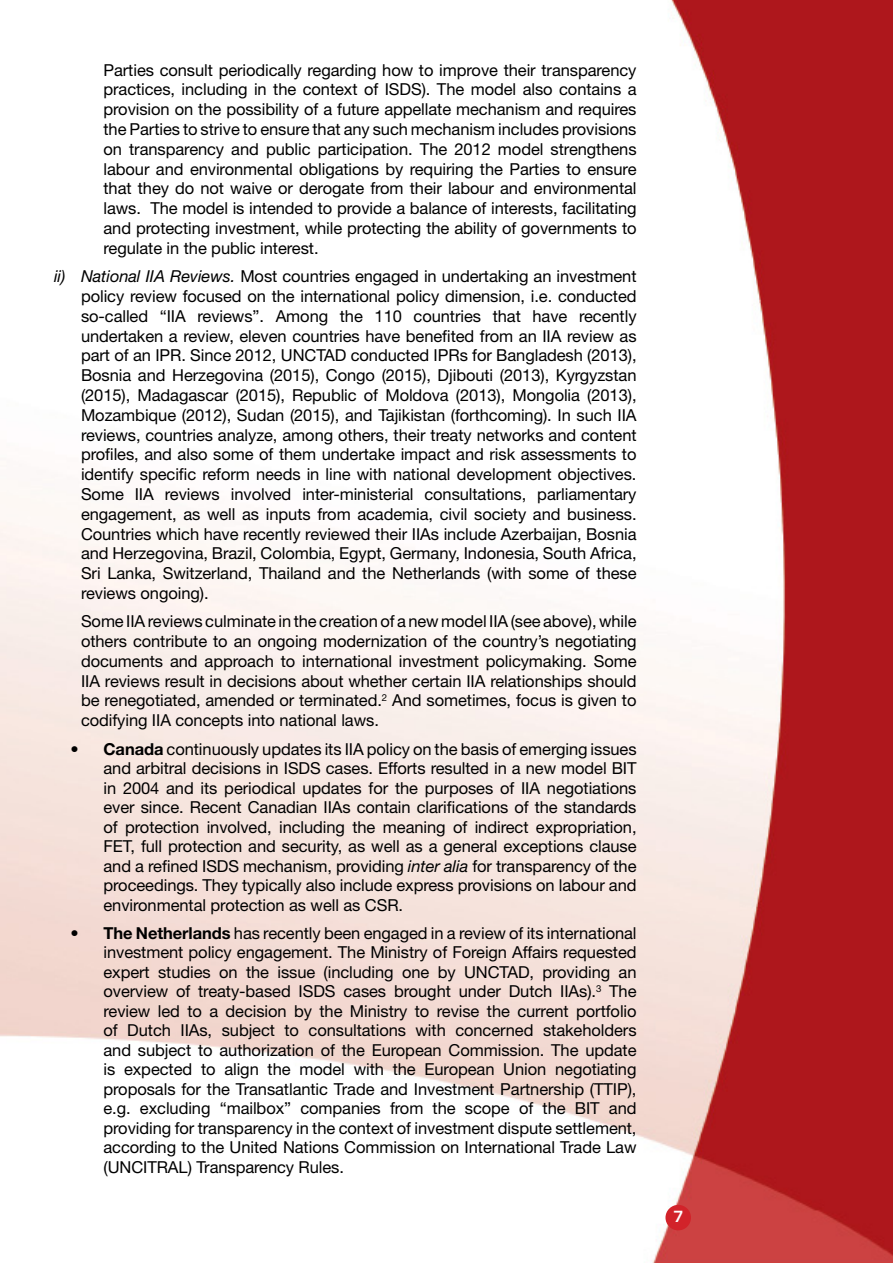
<style>
.page{position:relative;width:893px;height:1263px;background:#fff}
.page>*{position:absolute;margin:0;border:0;box-sizing:border-box;transform-origin:0 0}
.Bullets_i_a{font:16.5px/19.5px "Helvetica Neue LT Std";letter-spacing:-.005em;color:#000;text-align:justify}
.Bullets_i{font:16.5px/19.8px "Helvetica Neue LT Std";letter-spacing:-.005em;color:#000;text-align:justify}
.t1{font:600 15px "Eurostile LT Std";color:#fff}
.s1{font-style:italic}
.s2{font-weight:700}
</style>
<div class="page">
<img style="left:0;top:0;width:893px;height:1263px">
<div style="left:665px;top:1205px;width:26px;height:25px;background:#d2232a;border-radius:50%"></div>
<p class="Bullets_i_a" style="left:104px;top:60px;width:535px">Parties consult periodically regarding how to improve their transparency practices, including in the context of ISDS). The model also contains a provision on the possibility of a future appellate mechanism and requires the Parties to strive to ensure that any such mechanism includes provisions on transparency and public participation. The 2012 model strengthens labour and environmental obligations by requiring the Parties to ensure that they do not waive or derogate from their labour and environmental laws. The model is intended to provide a balance of interests, facilitating and protecting investment, while protecting the ability of governments to regulate in the public interest.</p>
<p class="Bullets_i" style="left:81px;top:266px;width:557px;text-indent:-27px"><span class="s1">ii) National IIA Reviews.</span> Most countries engaged in undertaking an investment policy review focused on the international policy dimension, i.e. conducted so-called “IIA reviews”. Among the 110 countries that have recently undertaken a review, eleven countries have benefited from an IIA review as part of an IPR. Since 2012, UNCTAD conducted IPRs for Bangladesh (2013), Bosnia and Herzegovina (2015), Congo (2015), Djibouti (2013), Kyrgyzstan (2015), Madagascar (2015), Republic of Moldova (2013), Mongolia (2013), Mozambique (2012), Sudan (2015), and Tajikistan (forthcoming). In such IIA reviews, countries analyze, among others, their treaty networks and content profiles, and also some of them undertake impact and risk assessments to identify specific reform needs in line with national development objectives.<br>Some IIA reviews involved inter-ministerial consultations, parliamentary engagement, as well as inputs from academia, civil society and business.<br>Countries which have recently reviewed their IIAs include Azerbaijan, Bosnia and Herzegovina, Brazil, Colombia, Egypt, Germany, Indonesia, South Africa, Sri Lanka, Switzerland, Thailand and the Netherlands (with some of these reviews ongoing).</p>
<p class="Bullets_i" style="left:81px;top:611px;width:557px">Some IIA reviews culminate in the creation of a new model IIA (see above), while others contribute to an ongoing modernization of the country’s negotiating documents and approach to international investment policymaking. Some IIA reviews result in decisions about whether certain IIA relationships should be renegotiated, amended or terminated.<sup>2</sup> And sometimes, focus is given to codifying IIA concepts into national laws.</p>
<p class="Bullets_i_a" style="left:104px;top:739px;width:535px;text-indent:-33px">• <span class="s2">Canada</span> continuously updates its IIA policy on the basis of emerging issues and arbitral decisions in ISDS cases. Efforts resulted in a new model BIT in 2004 and its periodical updates for the purposes of IIA negotiations ever since. Recent Canadian IIAs contain clarifications of the standards of protection involved, including the meaning of indirect expropriation, FET, full protection and security, as well as a general exceptions clause and a refined ISDS mechanism, providing <span class="s1">inter alia</span> for transparency of the proceedings. They typically also include express provisions on labour and environmental protection as well as CSR.</p>
<p class="Bullets_i_a" style="left:104px;top:923px;width:535px;text-indent:-33px">• <span class="s2">The Netherlands</span> has recently been engaged in a review of its international investment policy engagement. The Ministry of Foreign Affairs requested expert studies on the issue (including one by UNCTAD, providing an overview of treaty-based ISDS cases brought under Dutch IIAs).<sup>3</sup> The review led to a decision by the Ministry to revise the current portfolio of Dutch IIAs, subject to consultations with concerned stakeholders and subject to authorization of the European Commission. The update is expected to align the model with the European Union negotiating proposals for the Transatlantic Trade and Investment Partnership (TTIP), e.g. excluding “mailbox” companies from the scope of the BIT and providing for transparency in the context of investment dispute settlement, according to the United Nations Commission on International Trade Law (UNCITRAL) Transparency Rules.</p>
<p class="t1" style="left:673px;top:1207px;width:12px">7</p>
</div>
